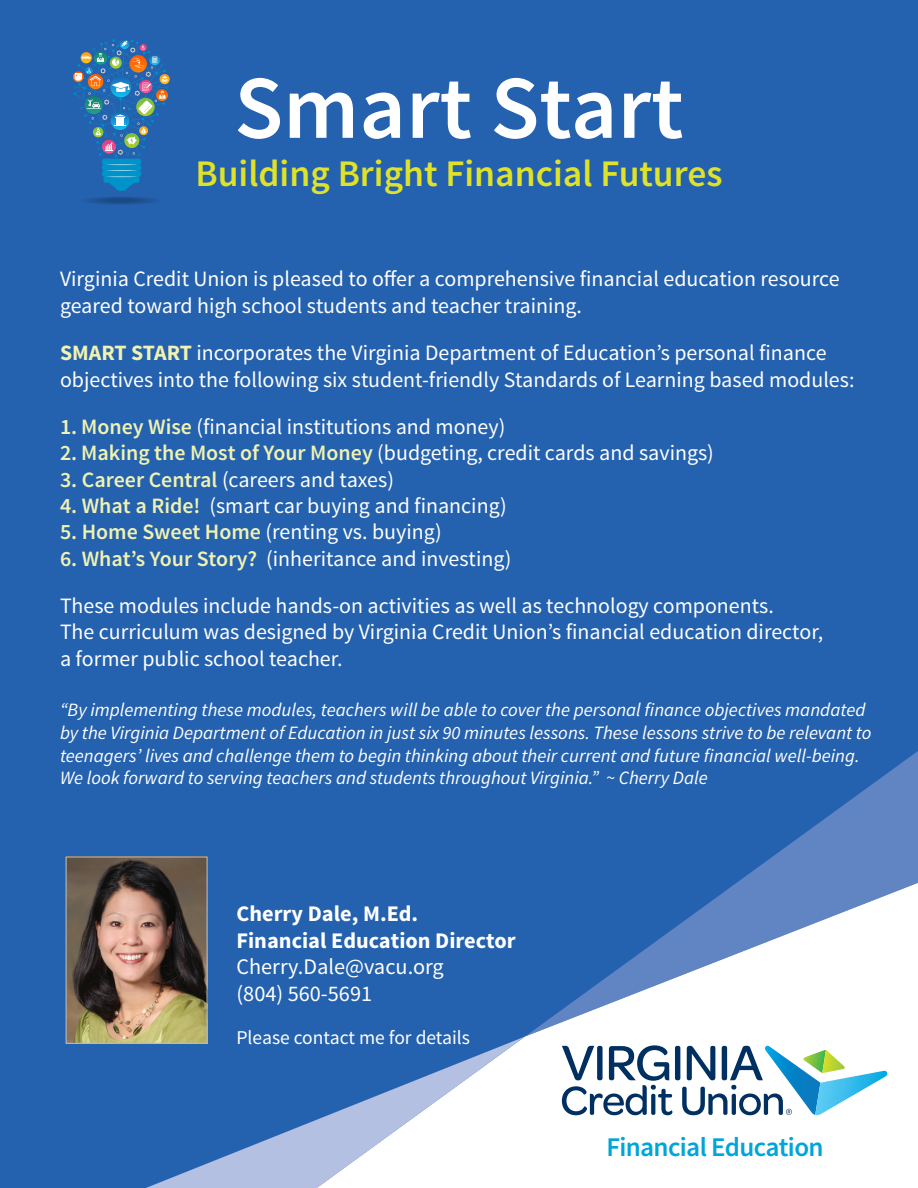
<style>
.page{position:relative;width:918px;height:1188px;background:#2461ae}
.page>*{position:absolute;margin:0;border:0;box-sizing:border-box;transform-origin:0 0}
.t1{font:600 90px "Source Sans Pro";color:#fff}
.t2{font:600 37.5px "Source Sans Pro";color:#dfe229}
.t3{font:600 27px "Source Sans Pro";letter-spacing:-.025em;color:#00a5da}
.t4{font:700 22.35px "Source Sans Pro";color:#fff}
.t5{font:22.35px "Source Sans Pro";color:#fff}
.t6{font:21.9px/26.2px "Source Sans Pro";color:#fff}
.t7{font:19.5px "Source Sans Pro";color:#fff}
.t8{font:italic 18.75px/22.5px "Source Sans Pro";color:#fff}
.s1{font-weight:700;color:#f0f2b1}
.s2{font-weight:600;color:#f0f2b1}
</style>
<div class="page">
<svg style="left:525px;top:587px;width:393px;height:450px;fill:#2461ae"></svg>
<svg style="left:146px;top:1037px;width:379px;height:151px"></svg>
<svg style="left:562px;top:1045px;width:110px;height:70px"></svg>
<div style="left:675px;top:1046px;width:5px;height:34px;background:#003062;border-radius:2px"></div>
<svg style="left:682px;top:1046px;width:206px;height:69px"></svg>
<div style="left:81px;top:197px;width:81px;height:8px;background:#2360ac;border-radius:50%"></div>
<div style="left:82px;top:197px;width:79px;height:8px;background:#225da7;border-radius:50%"></div>
<div style="left:82px;top:197px;width:79px;height:7px;background:#225ca6;border-radius:50%"></div>
<div style="left:85px;top:197px;width:72px;height:7px;background:#215aa2;border-radius:50%"></div>
<div style="left:86px;top:197px;width:71px;height:7px;background:#215aa1;border-radius:50%"></div>
<div style="left:90px;top:197px;width:63px;height:7px;background:#1f569a;border-radius:50%"></div>
<div style="left:90px;top:198px;width:63px;height:6px;background:#20589e;border-radius:50%"></div>
<div style="left:91px;top:198px;width:61px;height:6px;background:#1f559a;border-radius:50%"></div>
<div style="left:91px;top:198px;width:60px;height:5px;background:#1e5295;border-radius:50%"></div>
<div style="left:92px;top:198px;width:59px;height:5px;background:#1f5599;border-radius:50%"></div>
<div style="left:97px;top:198px;width:49px;height:5px;background:#1e5091;border-radius:50%"></div>
<div style="left:100px;top:198px;width:42px;height:5px;background:#1c4d8b;border-radius:50%"></div>
<hr style="left:100px;top:198px;width:42px;height:4px;background:#1d4f8f;border-radius:50%">
<hr style="left:101px;top:198px;width:40px;height:4px;background:#1c4c89;border-radius:50%">
<hr style="left:102px;top:199px;width:39px;height:3px;background:#444;border-radius:50%">
<hr style="left:102px;top:199px;width:38px;height:3px;background:#404040;border-radius:50%">
<hr style="left:103px;top:199px;width:37px;height:3px;background:#3b3b3b;border-radius:50%">
<hr style="left:104px;top:199px;width:35px;height:3px;background:#323232;border-radius:50%">
<hr style="left:105px;top:199px;width:33px;height:3px;background:#292929;border-radius:50%">
<hr style="left:106px;top:199px;width:31px;height:3px;background:#212121;border-radius:50%">
<hr style="left:106px;top:199px;width:30px;height:3px;background:#1d1d1d;border-radius:50%">
<hr style="left:107px;top:199px;width:29px;height:3px;background:#181818;border-radius:50%">
<hr style="left:107px;top:199px;width:28px;height:3px;background:#141414;border-radius:50%">
<hr style="left:108px;top:199px;width:27px;height:3px;background:#0f0f0f;border-radius:50%">
<hr style="left:109px;top:199px;width:25px;height:3px;background:#060606;border-radius:50%">
<hr style="left:109px;top:199px;width:24px;height:2px;background:#030303;border-radius:50%">
<svg style="left:73px;top:39px;width:97px;height:152px;background:#3d76a9"></svg>
<img style="left:68px;top:858px;width:138px;height:184px">
<div style="left:66px;top:856px;width:142px;height:188px;border:1px solid #bababb"></div>
<p class="t1" style="left:234px;top:51px;width:451px">Smart Start</p>
<p class="t2" style="left:195px;top:150px;width:529px">Building Bright Financial Futures</p>
<p class="t6" style="left:60px;top:266px;width:781px">Virginia Credit Union is pleased to offer a comprehensive financial education resource geared toward high school students and teacher training.</p>
<p class="t6" style="left:60px;top:340px;width:796px"><span class="s1">SMART START</span> incorporates the Virginia Department of Education’s personal finance objectives into the following six student-friendly Standards of Learning based modules:</p>
<p class="t6" style="left:60px;top:414px;width:447px"><span class="s2">1. Money Wise</span> (financial institutions and money)</p>
<p class="t6" style="left:60px;top:440px;width:655px"><span class="s2">2. Making the Most of Your Money</span> (budgeting, credit cards and savings)</p>
<p class="t6" style="left:60px;top:467px;width:336px"><span class="s2">3. Career Central</span> (careers and taxes)</p>
<p class="t6" style="left:60px;top:493px;width:448px"><span class="s2">4. What a Ride!</span> (smart car buying and financing)</p>
<p class="t6" style="left:60px;top:519px;width:383px"><span class="s2">5. Home Sweet Home</span> (renting vs. buying)</p>
<p class="t6" style="left:60px;top:546px;width:453px"><span class="s2">6. What’s Your Story?</span> (inheritance and investing)</p>
<p class="t6" style="left:60px;top:593px;width:765px">These modules include hands-on activities as well as technology components.<br>The curriculum was designed by Virginia Credit Union’s financial education director, a former public school teacher.</p>
<p class="t8" style="left:60px;top:699px;width:813px">“By implementing these modules, teachers will be able to cover the personal finance objectives mandated by the Virginia Department of Education in just six 90 minutes lessons. These lessons strive to be relevant to teenagers’ lives and challenge them to begin thinking about their current and future financial well-being.<br>We look forward to serving teachers and students throughout Virginia.” ~ Cherry Dale</p>
<p class="t4" style="left:237px;top:899px;width:183px">Cherry Dale, M.Ed.</p>
<p class="t4" style="left:237px;top:926px;width:281px">Financial Education Director</p>
<p class="t5" style="left:237px;top:953px;width:209px">Cherry.Dale@vacu.org</p>
<p class="t5" style="left:237px;top:980px;width:137px">(804) 560-5691</p>
<p class="t7" style="left:237px;top:1025px;width:235px">Please contact me for details</p>
<p class="t3" style="left:606px;top:1130px;width:219px">Financial Education</p>
</div>
